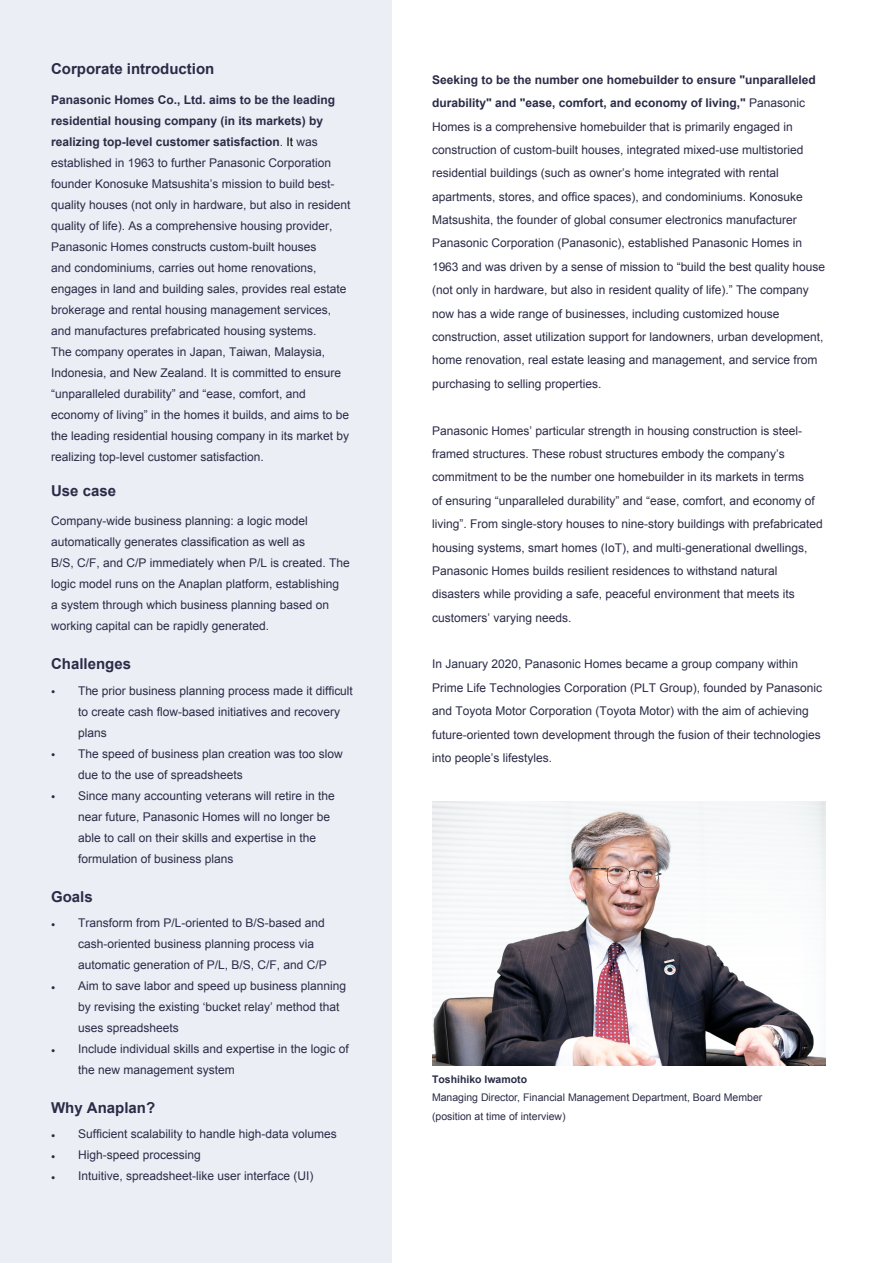
<style>
.page{position:relative;width:893px;height:1263px;background:#fff}
.page>*{position:absolute;margin:0;border:0;box-sizing:border-box;transform-origin:0 0}
.概要-見出し{font:700 15px "Arial";color:#2b2b47}
.概要-本文-社名{font:700 15px "Arial";color:#2b2b47}
.事例-小見出し{font:12px/23.4px "Arial";color:#2b2b47}
.概要-本文-社名-2{font:12px/21px "Arial";color:#2b2b47}
.事例-本文{font:12px/23.4px "Arial";color:#2b2b47}
.概要-本文-箇条書き{font:12px/21px "Arial";color:#2b2b47}
.氏名{font:10.5px "Arial";color:#2b2b47}
.氏名-2{font:700 10.5px "Arial";color:#2b2b47}
.s1{font-weight:700}
.s2{color:#000}
</style>
<div class="page">
<div style="left:0;top:0;width:392px;height:1263px;background:#eceef5"></div>
<img style="left:432px;top:801px;width:393px;height:264px">
<p class="概要-見出し" style="left:51px;top:59px;width:165px">Corporate introduction</p>
<p class="概要-本文-社名-2" style="left:51px;top:89px;width:301px"><span class="s1">Panasonic Homes Co., Ltd. aims to be the leading residential housing company (in its markets) by realizing top-level customer satisfaction</span>. <span class="s2">It</span> was established in 1963 to further Panasonic Corporation founder Konosuke Matsushita’s mission to build best&shy;quality houses (not only in hardware, but also in resident quality of life). As a comprehensive housing provider, Panasonic Homes constructs custom-built houses<br>and condominiums, carries out home renovations, engages in land and building sales, provides real estate brokerage and rental housing management services, and manufactures prefabricated housing systems.<br>The company operates in Japan, Taiwan, Malaysia, Indonesia, and New Zealand. It is committed to ensure “unparalleled durability” and “ease, comfort, and economy of living” in the homes it builds, and aims to be the leading residential housing company in its market by realizing top-level customer satisfaction.</p>
<p class="概要-本文-社名" style="left:51px;top:481px;width:67px">Use case</p>
<p class="概要-本文-箇条書き" style="left:51px;top:511px;width:300px">Company-wide business planning: a logic model automatically generates classification as well as<br>B/S, C/F, and C/P immediately when P/L is created. The logic model runs on the Anaplan platform, establishing<br>a system through which business planning based on working capital can be rapidly generated.</p>
<p class="概要-見出し" style="left:51px;top:654px;width:82px">Challenges</p>
<p class="事例-小見出し" style="left:78px;top:680px;width:276px;line-height:21px;text-indent:-27px">• The prior business planning process made it difficult to create cash flow-based initiatives and recovery plans</p>
<p class="事例-小見出し" style="left:78px;top:743px;width:266px;line-height:21px;text-indent:-27px">• The speed of business plan creation was too slow due to the use of spreadsheets</p>
<p class="事例-小見出し" style="left:78px;top:785px;width:258px;line-height:21px;text-indent:-27px">• Since many accounting veterans will retire in the near future, Panasonic Homes will no longer be able to call on their skills and expertise in the formulation of business plans</p>
<p class="概要-見出し" style="left:51px;top:886px;width:43px">Goals</p>
<p class="事例-小見出し" style="left:78px;top:912px;width:250px;line-height:21px;text-indent:-27px">• Transform from P/L-oriented to B/S-based and cash-oriented business planning process via automatic generation of P/L, B/S, C/F, and C/P</p>
<p class="事例-小見出し" style="left:78px;top:975px;width:270px;line-height:21px;text-indent:-27px">• Aim to save labor and speed up business planning by revising the existing ‘bucket relay’ method that uses spreadsheets</p>
<p class="事例-小見出し" style="left:78px;top:1038px;width:272px;line-height:21px;text-indent:-27px">• Include individual skills and expertise in the logic of the new management system</p>
<p class="概要-見出し" style="left:51px;top:1098px;width:106px">Why Anaplan?</p>
<p class="事例-小見出し" style="left:51px;top:1122px;width:287px">• Sufficient scalability to handle high-data volumes</p>
<p class="事例-小見出し" style="left:51px;top:1143px;width:151px">• High-speed processing</p>
<p class="事例-小見出し" style="left:51px;top:1164px;width:264px">• Intuitive, spreadsheet-like user interface (UI)</p>
<p class="事例-小見出し" style="left:432px;top:68px;width:395px"><span class="s1">Seeking to be the number one homebuilder to ensure "unparalleled durability" and "ease, comfort, and economy of living,"</span> Panasonic Homes is a comprehensive homebuilder that is primarily engaged in construction of custom-built houses, integrated mixed-use multistoried residential buildings (such as owner’s home integrated with rental apartments, stores, and office spaces), and condominiums. Konosuke Matsushita, the founder of global consumer electronics manufacturer Panasonic Corporation (Panasonic), established Panasonic Homes in 1963 and was driven by a sense of mission to “build the best quality house (not only in hardware, but also in resident quality of life).” The company now has a wide range of businesses, including customized house construction, asset utilization support for landowners, urban development, home renovation, real estate leasing and management, and service from purchasing to selling properties.</p>
<p class="事例-小見出し" style="left:432px;top:419px;width:392px">Panasonic Homes’ particular strength in housing construction is steel&shy;framed structures. These robust structures embody the company’s commitment to be the number one homebuilder in its markets in terms<br>of ensuring “unparalleled durability” and “ease, comfort, and economy of living”. From single-story houses to nine-story buildings with prefabricated housing systems, smart homes (IoT), and multi-generational dwellings, Panasonic Homes builds resilient residences to withstand natural disasters while providing a safe, peaceful environment that meets its customers’ varying needs.</p>
<p class="事例-本文" style="left:432px;top:653px;width:392px">In January 2020, Panasonic Homes became a group company within Prime Life Technologies Corporation (PLT Group), founded by Panasonic and Toyota Motor Corporation (Toyota Motor) with the aim of achieving future-oriented town development through the fusion of their technologies into people’s lifestyles.</p>
<p class="氏名-2" style="left:432px;top:1072px;width:97px">Toshihiko Iwamoto</p>
<p class="氏名" style="left:432px;top:1090px;width:332px">Managing Director, Financial Management Department, Board Member</p>
<p class="氏名" style="left:432px;top:1109px;width:135px">(position at time of interview)</p>
</div>
